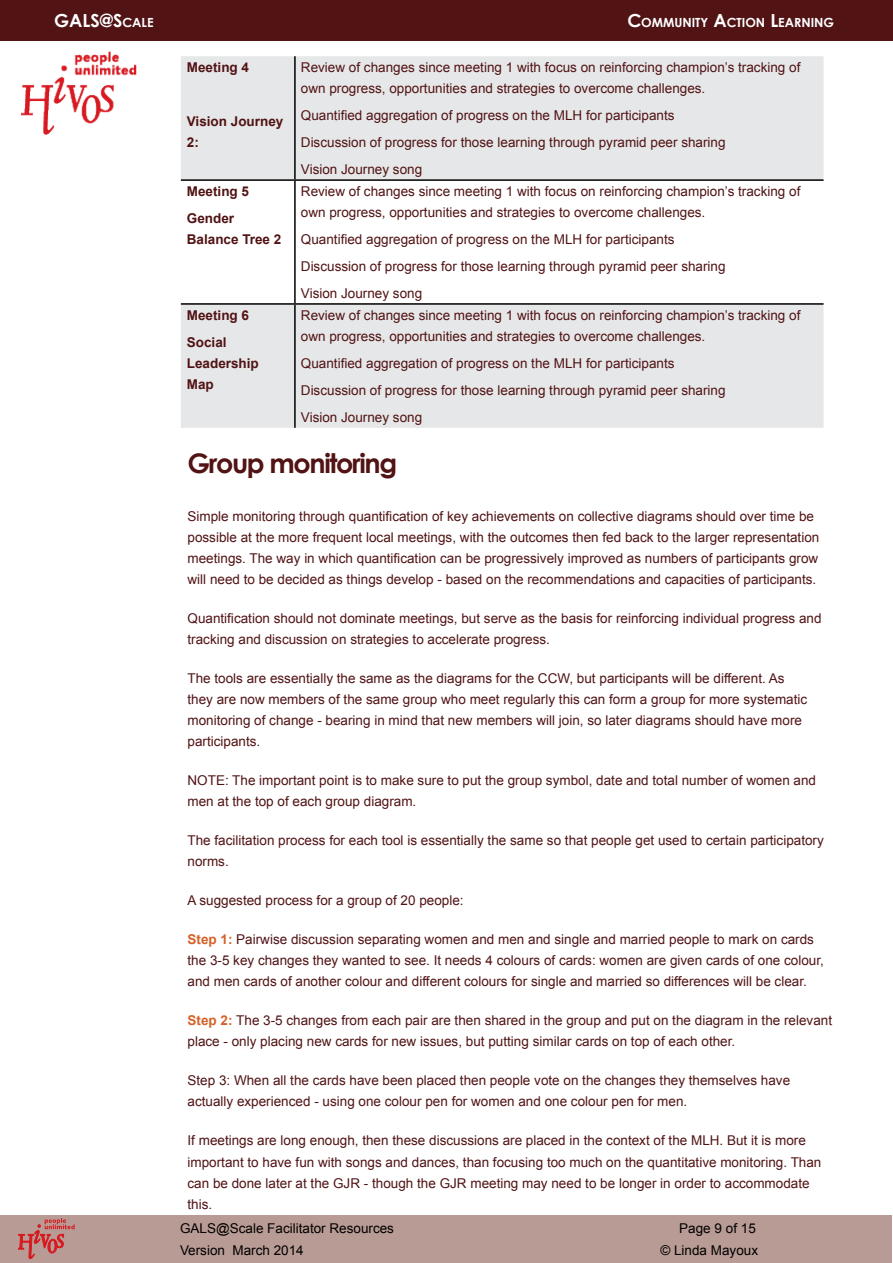
<style>
.page{position:relative;width:893px;height:1263px;background:#fff}
.page>*{position:absolute;margin:0;border:0;box-sizing:border-box;transform-origin:0 0}
.t1{font:700 27px "Century Gothic";letter-spacing:-.05em;color:#511314}
.t2{font:700 18px "Century Gothic";color:#fff}
.t3{font:13.5px/21px "Arial";color:#511314}
.t4{font:700 13.5px/21px "Arial";color:#511314}
.t5{font:13.5px "Arial";color:#000}
.t6{font:700 12.6px "Century Gothic";color:#fff}
.s1{font-size:12.6px}
.s2{font-size:18px}
.s3{font-weight:700;color:#d46228}
</style>
<div class="page">
<div style="left:0;top:1215px;width:891px;height:48px;background:#b99b95"></div>
<div style="left:0;top:0;width:893px;height:40px;background:#511314"></div>
<svg style="left:181px;top:56px;width:643px;height:372px;fill:#e6e7e8"></svg>
<hr style="left:294px;top:56px;width:2px;height:123px;background:#000">
<hr style="left:181px;top:179px;width:114px;height:2px;background:#000">
<hr style="left:295px;top:179px;width:528px;height:2px;background:#000">
<hr style="left:294px;top:181px;width:2px;height:122px;background:#000">
<hr style="left:181px;top:303px;width:114px;height:2px;background:#000">
<hr style="left:295px;top:303px;width:528px;height:2px;background:#000">
<hr style="left:294px;top:305px;width:2px;height:123px;background:#000">
<svg style="left:18px;top:1218px;width:57px;height:41px"></svg>
<img style="left:22px;top:52px;width:115px;height:82px">
<h2 class="t2" style="left:54px;top:7px;width:101px">GALS@S<span class="s1">CAL E</span></h2>
<p class="t6" style="left:627px;top:13px;width:207px"><span class="s2">C</span>OMMUNITY <span class="s2">A</span>CTION <span class="s2">L</span>EARNING</p>
<p class="t4" style="left:187px;top:57px;width:64px">Meeting 4</p>
<p class="t3" style="left:301px;top:57px;width:501px">Review of changes since meeting 1 with focus on reinforcing champion’s tracking of own progress, opportunities and strategies to overcome challenges.</p>
<p class="t3" style="left:301px;top:102px;width:426px;line-height:27px">Quantified aggregation of progress on the MLH for participants<br>Discussion of progress for those learning through pyramid peer sharing<br>Vision Journey song</p>
<p class="t4" style="left:187px;top:111px;width:98px">Vision Journey<br>2:</p>
<p class="t4" style="left:187px;top:178px;width:64px;line-height:27px">Meeting 5<br>Gender</p>
<p class="t4" style="left:187px;top:229px;width:96px">Balance Tree 2</p>
<p class="t3" style="left:301px;top:181px;width:501px">Review of changes since meeting 1 with focus on reinforcing champion’s tracking of own progress, opportunities and strategies to overcome challenges.</p>
<p class="t3" style="left:301px;top:226px;width:426px;line-height:27px">Quantified aggregation of progress on the MLH for participants<br>Discussion of progress for those learning through pyramid peer sharing<br>Vision Journey song</p>
<p class="t3" style="left:301px;top:304px;width:501px">Review of changes since meeting 1 with focus on reinforcing champion’s tracking of own progress, opportunities and strategies to overcome challenges.</p>
<p class="t3" style="left:301px;top:349px;width:426px;line-height:27px">Quantified aggregation of progress on the MLH for participants<br>Discussion of progress for those learning through pyramid peer sharing<br>Vision Journey song</p>
<h1 class="t1" style="left:188px;top:443px;width:211px">Group monitoring</h1>
<p class="t3" style="left:188px;top:506px;width:633px">Simple monitoring through quantification of key achievements on collective diagrams should over time be possible at the more frequent local meetings, with the outcomes then fed back to the larger representation meetings. The way in which quantification can be progressively improved as numbers of participants grow will need to be decided as things develop - based on the recommendations and capacities of participants.</p>
<p class="t3" style="left:188px;top:608px;width:636px">Quantification should not dominate meetings, but serve as the basis for reinforcing individual progress and tracking and discussion on strategies to accelerate progress.</p>
<p class="t3" style="left:188px;top:668px;width:621px">The tools are essentially the same as the diagrams for the CCW, but participants will be different. As they are now members of the same group who meet regularly this can form a group for more systematic monitoring of change - bearing in mind that new members will join, so later diagrams should have more participants.</p>
<p class="t3" style="left:188px;top:770px;width:630px">NOTE: The important point is to make sure to put the group symbol, date and total number of women and men at the top of each group diagram.</p>
<p class="t3" style="left:188px;top:830px;width:638px">The facilitation process for each tool is essentially the same so that people get used to certain participatory norms.</p>
<p class="t3" style="left:188px;top:890px;width:278px">A suggested process for a group of 20 people:</p>
<p class="t3" style="left:188px;top:929px;width:638px"><span class="s3">Step 1:</span> Pairwise discussion separating women and men and single and married people to mark on cards the 3-5 key changes they wanted to see. It needs 4 colours of cards: women are given cards of one colour, and men cards of another colour and different colours for single and married so differences will be clear.</p>
<p class="t3" style="left:188px;top:1010px;width:646px"><span class="s3">Step 2:</span> The 3-5 changes from each pair are then shared in the group and put on the diagram in the relevant place - only placing new cards for new issues, but putting similar cards on top of each other.</p>
<p class="t3" style="left:188px;top:1070px;width:604px">Step 3: When all the cards have been placed then people vote on the changes they themselves have actually experienced - using one colour pen for women and one colour pen for men.</p>
<p class="t3" style="left:188px;top:1130px;width:635px">If meetings are long enough, then these discussions are placed in the context of the MLH. But it is more important to have fun with songs and dances, than focusing too much on the quantitative monitoring. Than can be done later at the GJR - though the GJR meeting may need to be longer in order to accommodate this.</p>
<p class="t4" style="left:187px;top:302px;width:64px;line-height:27px">Meeting 6<br>Social</p>
<p class="t4" style="left:187px;top:353px;width:74px">Leadership<br>Map</p>
<p class="t5" style="left:180px;top:1219px;width:216px">GALS@Scale Facilitator Resources</p>
<p class="t5" style="left:679px;top:1219px;width:78px">Page 9 of 15</p>
<p class="t5" style="left:180px;top:1240px;width:125px">Version March 2014</p>
<p class="t5" style="left:660px;top:1240px;width:99px">© Linda Mayoux</p>
</div>
